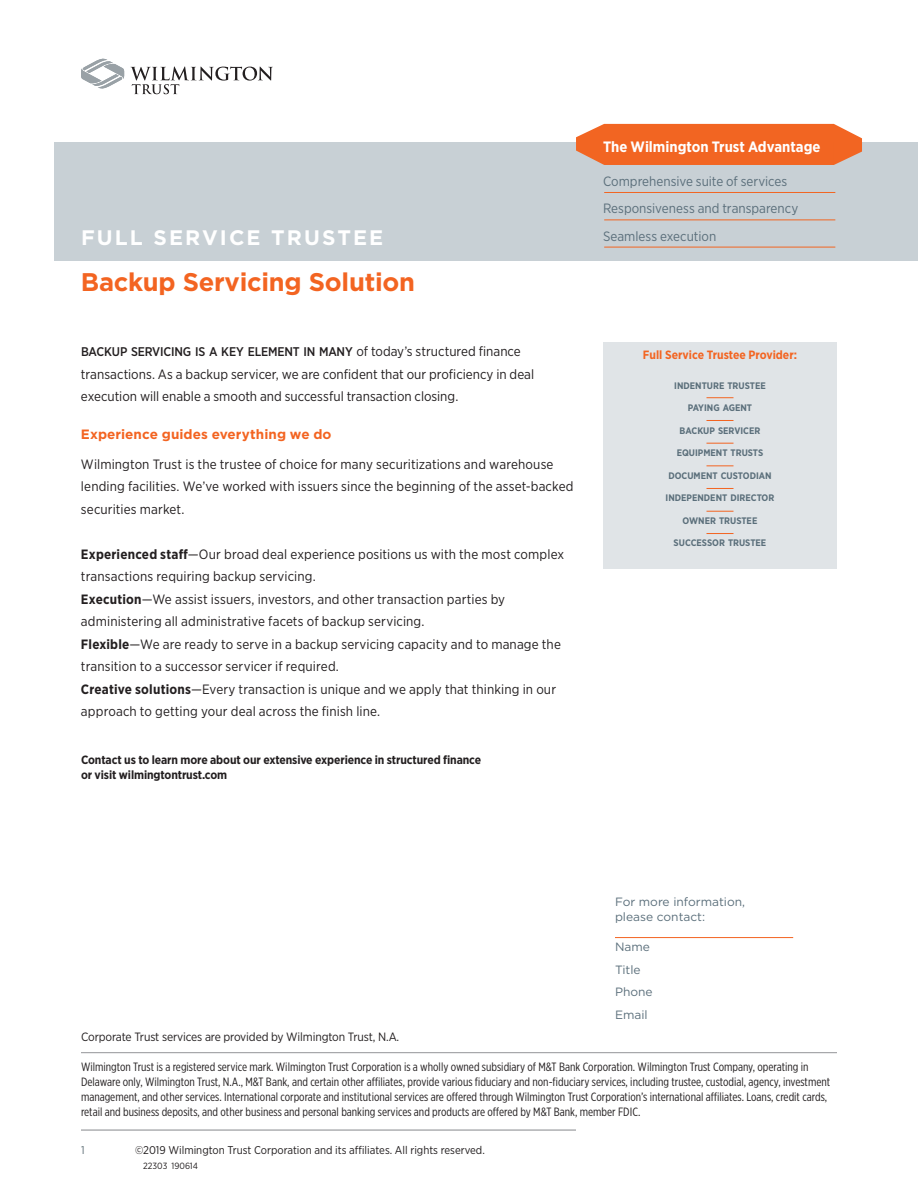
<style>
.page{position:relative;width:918px;height:1188px;background:#fff}
.page>*{position:absolute;margin:0;border:0;box-sizing:border-box;transform-origin:0 0}
.t1{font:700 25.5px "Gotham";letter-spacing:-.01em;color:#f36421}
.t2{font:700 21px "Gotham";letter-spacing:.1em;color:#fff}
.t3{font:700 15px "Gotham Narrow";color:#fff}
.t4{font:13.5px/22.5px "Gotham Narrow";letter-spacing:.005em;color:#231f20}
.t5{font:13.5px/26.4px "Gotham Narrow";color:#5b6f7b}
.t6{font:700 13.5px "Gotham";letter-spacing:.005em;color:#f36421}
.t7{font:500 12.6px "Gotham Narrow";letter-spacing:-.015em;color:#231f20}
.t8{font:12px/15px "Gotham X Narrow";color:#231f20}
.t9{font:700 12px/15px "Gotham Narrow";letter-spacing:-.01em;color:#231f20}
.t10{font:12px "Gotham Narrow";letter-spacing:-.01em;color:#231f20}
.t11{font:12px/22.5px "Gotham";color:#5b6f7b}
.t12{font:700 12px "Gotham Narrow";color:#f36421}
.t13{font:11.25px "Gotham Narrow";color:#231f20}
.t14{font:11.25px "Gotham Narrow";color:#5f6f76}
.t15{font:700 9.45px "Gotham Narrow";color:#5b6f7b}
.t16{font:9px "Gotham Narrow";color:#231f20}
.s1{font-weight:400;font-size:13.5px}
.s2{font-weight:700}
</style>
<div class="page">
<svg style="left:81px;top:58px;width:43px;height:31px"></svg>
<svg style="left:131px;top:66px;width:142px;height:28px"></svg>
<hr style="left:81px;top:1130px;width:495px;height:1px;background:#939598">
<div style="left:54px;top:142px;width:864px;height:119px;background:#c8d0d5"></div>
<hr style="left:604px;top:192px;width:231px;height:1px;background:#f26522">
<hr style="left:604px;top:247px;width:231px;height:1px;background:#f26522">
<hr style="left:604px;top:220px;width:231px;height:1px;background:#f26522">
<svg style="left:576px;top:124px;width:286px;height:41px;background:#f06d2f"></svg>
<div style="left:603px;top:342px;width:234px;height:227px;background:#e0e4e7"></div>
<hr style="left:615px;top:937px;width:178px;height:1px;background:#f36421">
<svg style="left:706px;top:397px;width:28px;height:1px"></svg>
<svg style="left:706px;top:420px;width:28px;height:1px"></svg>
<svg style="left:706px;top:443px;width:28px;height:1px"></svg>
<svg style="left:706px;top:465px;width:28px;height:1px"></svg>
<svg style="left:706px;top:488px;width:28px;height:1px"></svg>
<svg style="left:706px;top:511px;width:28px;height:1px"></svg>
<svg style="left:706px;top:533px;width:28px;height:1px"></svg>
<hr style="left:81px;top:1052px;width:756px;height:1px;background:#939598">
<h2 class="t2" style="left:81px;top:223px;width:304px">FULL SERVICE TRUSTEE</h2>
<h1 class="t1" style="left:81px;top:265px;width:336px">Backup Servicing Solution</h1>
<p class="t7" style="left:81px;top:344px;width:441px">BACKUP SERVICING IS A KEY ELEMENT IN MANY <span class="s1">of today’s structured finance</span></p>
<p class="t4" style="left:81px;top:363px;width:455px">transactions. As a backup servicer, we are confident that our proficiency in deal execution will enable a smooth and successful transaction closing.</p>
<p class="t6" style="left:81px;top:425px;width:252px">Experience guides everything we do</p>
<p class="t4" style="left:81px;top:453px;width:494px">Wilmington Trust is the trustee of choice for many securitizations and warehouse lending facilities. We’ve worked with issuers since the beginning of the asset-backed securities market.</p>
<p class="t4" style="left:81px;top:543px;width:485px"><span class="s2">Experienced staff</span>—Our broad deal experience positions us with the most complex transactions requiring backup servicing.<br><span class="s2">Execution</span>—We assist issuers, investors, and other transaction parties by administering all administrative facets of backup servicing.<br><span class="s2">Flexible</span>—We are ready to serve in a backup servicing capacity and to manage the transition to a successor servicer if required.<br><span class="s2">Creative solutions</span>—Every transaction is unique and we apply that thinking in our approach to getting your deal across the finish line.</p>
<p class="t9" style="left:81px;top:752px;width:402px">Contact us to learn more about our extensive experience in structured finance or visit wilmingtontrust.com</p>
<p class="t3" style="left:603px;top:137px;width:219px">The Wilmington Trust Advantage</p>
<p class="t5" style="left:603px;top:168px;width:197px">Comprehensive suite of services<br>Responsiveness and transparency</p>
<p class="t5" style="left:603px;top:222px;width:115px">Seamless execution</p>
<p class="t12" style="left:643px;top:347px;width:156px">Full Service Trustee Provider:</p>
<p class="t15" style="left:674px;top:379px;width:93px">INDENTURE TRUSTEE</p>
<p class="t15" style="left:688px;top:402px;width:66px">PAYING AGENT</p>
<p class="t15" style="left:680px;top:424px;width:82px">BACKUP SERVICER</p>
<p class="t15" style="left:677px;top:447px;width:88px">EQUIPMENT TRUSTS</p>
<p class="t15" style="left:668px;top:469px;width:105px">DOCUMENT CUSTODIAN</p>
<p class="t15" style="left:666px;top:492px;width:110px">INDEPENDENT DIRECTOR</p>
<p class="t15" style="left:683px;top:514px;width:76px">OWNER TRUSTEE</p>
<p class="t15" style="left:674px;top:537px;width:94px">SUCCESSOR TRUSTEE</p>
<p class="t10" style="left:81px;top:1029px;width:320px">Corporate Trust services are provided by Wilmington Trust, N.A.</p>
<p class="t11" style="left:615px;top:894px;width:132px;line-height:15px">For more information, please contact:</p>
<p class="t11" style="left:615px;top:935px;width:39px">Name<br>Title<br>Phone<br>Email</p>
<p class="t8" style="left:81px;top:1059px;width:751px">Wilmington Trust is a registered service mark. Wilmington Trust Corporation is a wholly owned subsidiary of M&amp;T Bank Corporation. Wilmington Trust Company, operating in Delaware only, Wilmington Trust, N.A., M&amp;T Bank, and certain other affiliates, provide various fiduciary and non-fiduciary services, including trustee, custodial, agency, investment management, and other services. International corporate and institutional services are offered through Wilmington Trust Corporation’s international affiliates. Loans, credit cards, retail and business deposits, and other business and personal banking services and products are offered by M&amp;T Bank, member FDIC.</p>
<p class="t14" style="left:81px;top:1143px;width:5px">1</p>
<p class="t13" style="left:135px;top:1143px;width:351px">©2019 Wilmington Trust Corporation and its affiliates. All rights reserved.</p>
<p class="t16" style="left:143px;top:1160px;width:56px">22303 190614</p>
</div>
